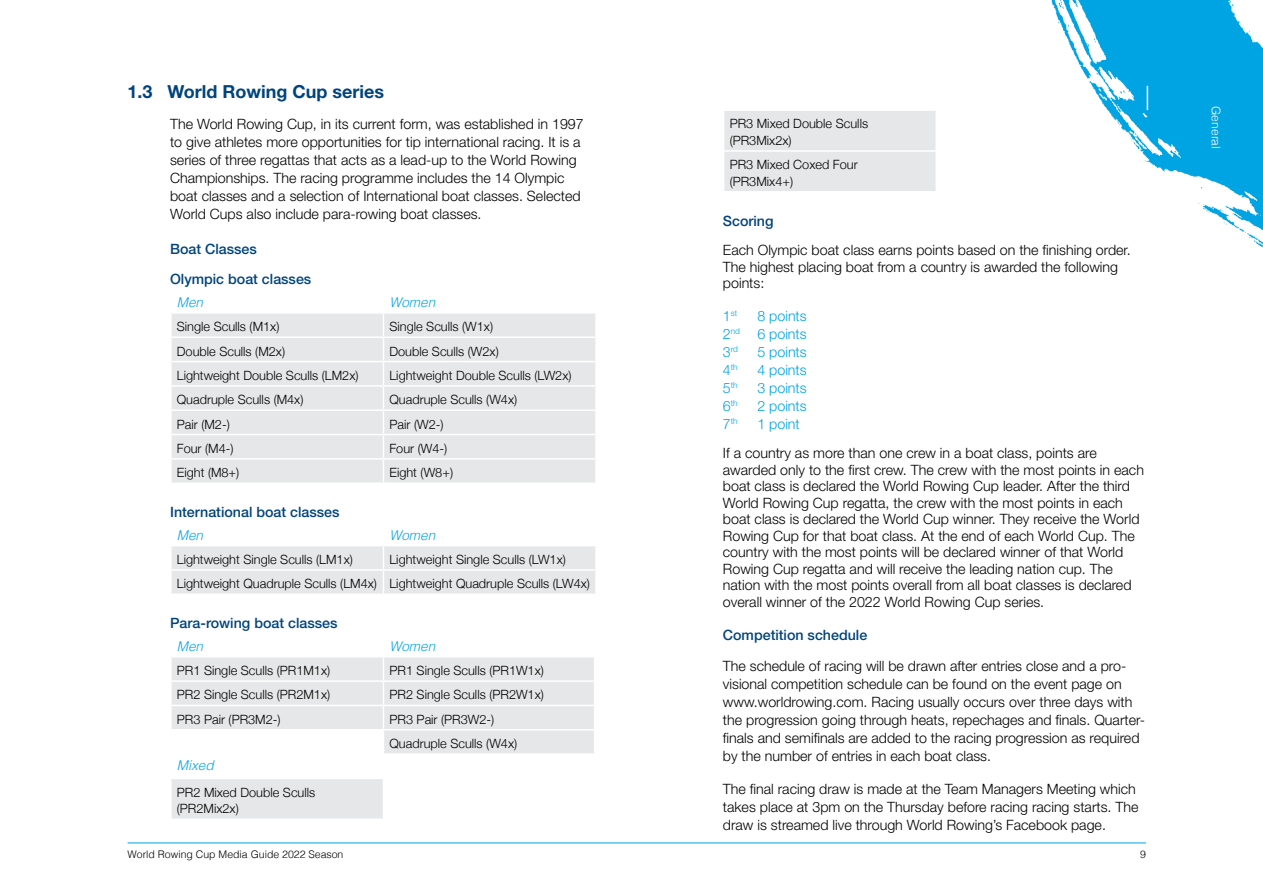
<style>
.page{position:relative;width:1263px;height:893px;background:#fff}
.page>*{position:absolute;margin:0;border:0;box-sizing:border-box;transform-origin:0 0}
.t1{font:700 18px "Helvetica Neue LT Std";color:#00447c}
.t2{font:300 14.25px/18px "Helvetica Neue LT Std";color:#000}
.t3{font:500 14.25px/30.8px "Helvetica Neue LT Std";color:#00447c}
.t4{font:300 14.25px/18px "Helvetica Neue LT Std";color:#00a4e3;text-align:right}
.t5{font:italic 300 13.5px "Helvetica";color:#00a4e3}
.t6{font:300 12.75px/16.5px "Helvetica Neue";color:#000}
.t7{font:300 12px "Helvetica";color:#fff}
.t8{font:300 10.5px "Helvetica";color:#000}
.t9{font:300 8.25px "Helvetica Neue LT Std";color:#00a4e3}
.s1{font-size:14.25px}
</style>
<div class="page">
<svg style="left:1051px;top:0;width:212px;height:203px;fill:#00a4e3"></svg>
<svg style="left:1230px;top:1px;width:4px;height:7px"></svg>
<svg style="left:1058px;top:0;width:20px;height:9px"></svg>
<svg style="left:1087px;top:39px;width:9px;height:8px"></svg>
<svg style="left:1120px;top:90px;width:13px;height:7px"></svg>
<svg style="left:1117px;top:121px;width:3px;height:5px"></svg>
<svg style="left:1130px;top:133px;width:10px;height:16px"></svg>
<svg style="left:1151px;top:150px;width:6px;height:4px"></svg>
<svg style="left:1198px;top:203px;width:65px;height:44px"></svg>
<svg style="left:171px;top:314px;width:425px;height:168px;background:#e7e8e9"></svg>
<hr style="left:595px;top:460px;width:2px;height:22px;background:#fff">
<svg style="left:172px;top:546px;width:423px;height:48px;background:#e7e8e9"></svg>
<svg style="left:172px;top:657px;width:422px;height:161px;fill:#e6e7e8"></svg>
<hr style="left:170px;top:680px;width:213px;height:2px;background:#fff">
<hr style="left:383px;top:680px;width:212px;height:2px;background:#fff">
<hr style="left:170px;top:705px;width:213px;height:1px;background:#fff">
<hr style="left:383px;top:705px;width:212px;height:1px;background:#fff">
<hr style="left:170px;top:729px;width:213px;height:1px;background:#fff">
<hr style="left:383px;top:729px;width:212px;height:1px;background:#fff">
<hr style="left:170px;top:753px;width:213px;height:2px;background:#fff">
<hr style="left:383px;top:753px;width:212px;height:2px;background:#fff">
<svg style="left:383px;top:657px;width:1px;height:121px"></svg>
<hr style="left:170px;top:778px;width:213px;height:1px;background:#fff">
<hr style="left:383px;top:778px;width:212px;height:1px;background:#fff">
<hr style="left:383px;top:779px;width:1px;height:39px;background:#fff">
<div style="left:724px;top:111px;width:212px;height:80px;background:#e6e7e8"></div>
<svg style="left:1147px;top:86px;width:1px;height:24px"></svg>
<hr style="left:723px;top:150px;width:214px;height:2px;background:#fff">
<hr style="left:935px;top:152px;width:2px;height:39px;background:#fff">
<hr style="left:128px;top:843px;width:1018px;height:1px;background:#00a4e3">
<p class="t1" style="left:128px;top:80px;width:258px">1.3 World Rowing Cup series</p>
<p class="t2" style="left:170px;top:114px;width:415px">The World Rowing Cup, in its current form, was established in 1997 to give athletes more opportunities for tip international racing. It is a series of three regattas that acts as a lead-up to the World Rowing Championships. The racing programme includes the 14 Olympic boat classes and a selection of International boat classes. Selected World Cups also include para-rowing boat classes.</p>
<p class="t3" style="left:170px;top:233px;width:143px">Boat Classes<br>Olympic boat classes</p>
<p class="t5" style="left:177px;top:291px;width:28px">Men</p>
<p class="t5" style="left:389px;top:291px;width:47px">Women</p>
<p class="t6" style="left:177px;top:317px;width:104px">Single Sculls (M1x)</p>
<p class="t6" style="left:389px;top:317px;width:105px">Single Sculls (W1x)</p>
<p class="t6" style="left:177px;top:342px;width:110px">Double Sculls (M2x)</p>
<p class="t6" style="left:389px;top:342px;width:111px">Double Sculls (W2x)</p>
<p class="t6" style="left:177px;top:366px;width:183px">Lightweight Double Sculls (LM2x)</p>
<p class="t6" style="left:389px;top:366px;width:184px">Lightweight Double Sculls (LW2x)</p>
<p class="t6" style="left:177px;top:390px;width:128px">Quadruple Sculls (M4x)</p>
<p class="t6" style="left:389px;top:390px;width:129px">Quadruple Sculls (W4x)</p>
<p class="t6" style="left:177px;top:415px;width:54px">Pair (M2-)</p>
<p class="t6" style="left:389px;top:415px;width:56px">Pair (W2-)</p>
<p class="t6" style="left:177px;top:439px;width:58px">Four (M4-)</p>
<p class="t6" style="left:389px;top:439px;width:59px">Four (W4-)</p>
<p class="t6" style="left:177px;top:463px;width:64px">Eight (M8+)</p>
<p class="t6" style="left:389px;top:463px;width:65px">Eight (W8+)</p>
<p class="t3" style="left:170px;top:497px;width:171px">International boat classes</p>
<p class="t5" style="left:177px;top:523px;width:28px">Men</p>
<p class="t5" style="left:389px;top:523px;width:47px">Women</p>
<p class="t6" style="left:177px;top:550px;width:178px">Lightweight Single Sculls (LM1x)</p>
<p class="t6" style="left:177px;top:546px;width:415px;line-height:24.3px;text-indent:213px">Lightweight Single Sculls (LW1x)<br>Lightweight Quadruple Sculls (LM4x) Lightweight Quadruple Sculls (LW4x)</p>
<p class="t3" style="left:170px;top:608px;width:169px">Para-rowing boat classes</p>
<p class="t5" style="left:177px;top:634px;width:28px">Men</p>
<p class="t5" style="left:389px;top:634px;width:47px">Women</p>
<p class="t6" style="left:177px;top:661px;width:155px">PR1 Single Sculls (PR1M1x)</p>
<p class="t6" style="left:389px;top:661px;width:156px">PR1 Single Sculls (PR1W1x)</p>
<p class="t6" style="left:177px;top:686px;width:155px">PR2 Single Sculls (PR2M1x)</p>
<p class="t6" style="left:389px;top:686px;width:156px">PR2 Single Sculls (PR2W1x)</p>
<p class="t6" style="left:177px;top:710px;width:105px">PR3 Pair (PR3M2-)</p>
<p class="t6" style="left:389px;top:706px;width:129px;line-height:24.3px">PR3 Pair (PR3W2-)<br>Quadruple Sculls (W4x)</p>
<p class="t5" style="left:177px;top:753px;width:38px">Mixed</p>
<p class="t6" style="left:177px;top:783px;width:140px">PR2 Mixed Double Sculls (PR2Mix2x)</p>
<p class="t6" style="left:730px;top:115px;width:140px">PR3 Mixed Double Sculls (PR3Mix2x)</p>
<p class="t6" style="left:730px;top:156px;width:130px">PR3 Mixed Coxed Four (PR3Mix4+)</p>
<p class="t3" style="left:723px;top:205px;width:52px">Scoring</p>
<p class="t2" style="left:723px;top:241px;width:409px;line-height:16.5px">Each Olympic boat class earns points based on the finishing order.<br>The highest placing boat from a country is awarded the following points:</p>
<p class="t9" style="left:723px;top:308px;width:16px"><span class="s1">1</span>st</p>
<p class="t4" style="left:723px;top:307px;width:85px">8 points<br>2<sup>nd</sup> 6 points</p>
<p class="t9" style="left:723px;top:344px;width:17px"><span class="s1">3</span>rd</p>
<p class="t4" style="left:757px;top:343px;width:51px">5 points</p>
<p class="t9" style="left:723px;top:362px;width:16px"><span class="s1">4</span>th</p>
<p class="t4" style="left:757px;top:361px;width:51px">4 points</p>
<p class="t9" style="left:723px;top:380px;width:16px"><span class="s1">5</span>th</p>
<p class="t4" style="left:757px;top:379px;width:51px">3 points</p>
<p class="t9" style="left:723px;top:398px;width:16px"><span class="s1">6</span>th</p>
<p class="t4" style="left:757px;top:397px;width:51px">2 points</p>
<p class="t9" style="left:723px;top:416px;width:16px"><span class="s1">7</span>th</p>
<p class="t4" style="left:757px;top:415px;width:44px">1 point</p>
<p class="t2" style="left:723px;top:445px;width:423px;line-height:16.5px">If a country as more than one crew in a boat class, points are awarded only to the first crew. The crew with the most points in each boat class is declared the World Rowing Cup leader. After the third World Rowing Cup regatta, the crew with the most points in each boat class is declared the World Cup winner. They receive the World Rowing Cup for that boat class. At the end of each World Cup. The country with the most points will be declared winner of that World Rowing Cup regatta and will receive the leading nation cup. The nation with the most points overall from all boat classes is declared overall winner of the 2022 World Rowing Cup series.</p>
<p class="t3" style="left:723px;top:619px;width:146px">Competition schedule</p>
<p class="t2" style="left:723px;top:656px;width:424px">The schedule of racing will be drawn after entries close and a pro&shy;visional competition schedule can be found on the event page on www.worldrowing.com. Racing usually occurs over three days with the progression going through heats, repechages and finals. Quarter&shy;finals and semifinals are added to the racing progression as required by the number of entries in each boat class.</p>
<p class="t2" style="left:723px;top:779px;width:417px">The final racing draw is made at the Team Managers Meeting which takes place at 3pm on the Thursday before racing racing starts. The draw is streamed live through World Rowing’s Facebook page.</p>
<p class="t8" style="left:128px;top:845px;width:217px">World Rowing Cup Media Guide 2022 Season</p>
<p class="t8" style="left:1140px;top:845px;width:7px">9</p>
<p class="t7" style="left:1226px;top:106px;width:44px;rotate:90deg">General</p>
</div>
